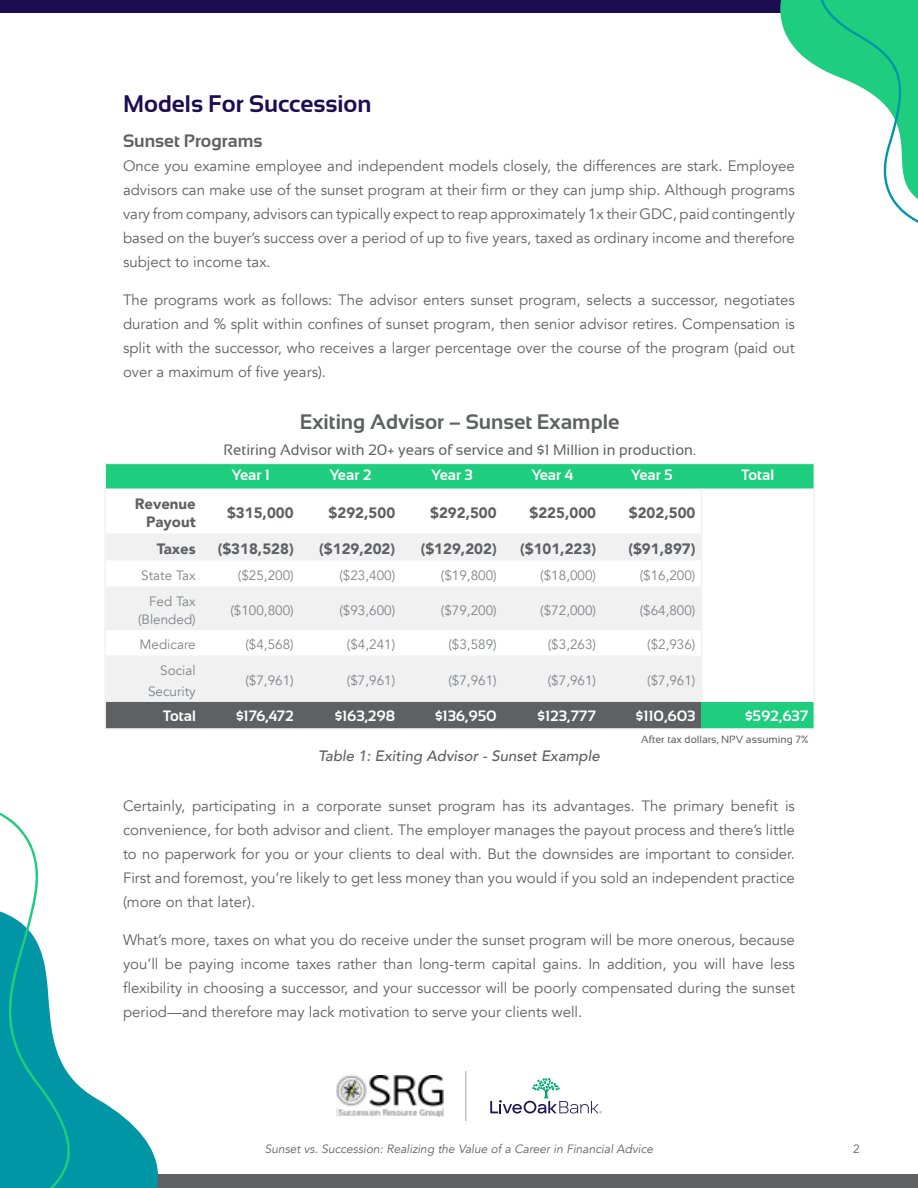
<style>
.page{position:relative;width:918px;height:1188px;background:#fff}
.page>*{position:absolute;margin:0;border:0;box-sizing:border-box;transform-origin:0 0}
.t1{font:700 24px "Sansation";color:#1c0d52}
.t2{font:700 21px "Sansation";color:#5f6062}
.t3{font:700 18px "Sansation";color:#5f6062}
.t4{font:15px/24px "Avenir";color:#5f6062;text-align:justify}
.t5{font:900 15px/18px "Avenir";color:#5f6062;text-align:right}
.t6{font:700 15px "Sansation";color:#fff}
.t7{font:15px "Sansation";color:#5f6062}
.t8{font:italic 500 15px "Avenir";color:#5f6062}
.t9{font:13.5px/18px "Avenir";color:#808285;text-align:right}
.t10{font:italic 12px "Avenir";color:#5f6062}
.t11{font:12px "Avenir";color:#5f6062}
.t12{font:10.5px "Sansation";color:#5f6062}
</style>
<div class="page">
<div style="left:0;top:1174px;width:918px;height:14px;background:#5f6062"></div>
<div style="left:0;top:0;width:918px;height:14px;background:#1c0d52"></div>
<svg style="left:490px;top:1078px;width:112px;height:36px"></svg>
<img style="left:337px;top:1076px;width:106px;height:41px">
<hr style="left:465px;top:1071px;width:1px;height:50px;background:#bcbec0">
<svg style="left:72px;top:1078px;width:86px;height:110px;fill:#0096a6"></svg>
<svg style="left:0;top:812px;width:72px;height:376px"></svg>
<svg style="left:780px;top:0;width:138px;height:223px"></svg>
<svg style="left:106px;top:534px;width:595px;height:168px;fill:#f1f1f2"></svg>
<div style="left:106px;top:702px;width:595px;height:26px;background:#5f6062"></div>
<div style="left:701px;top:702px;width:113px;height:27px;background:#1ecd7d"></div>
<hr style="left:104px;top:463px;width:98px;height:1px;background:#f1f1f2">
<hr style="left:104px;top:464px;width:2px;height:24px;background:#f1f1f2">
<svg style="left:105px;top:463px;width:710px;height:25px;background:#28ce82"></svg>
<hr style="left:104px;top:702px;width:2px;height:26px;background:#f1f1f2">
<svg style="left:814px;top:702px;width:1px;height:26px"></svg>
<hr style="left:104px;top:728px;width:98px;height:2px;background:#f1f1f2">
<hr style="left:202px;top:728px;width:98px;height:2px;background:#f1f1f2">
<hr style="left:300px;top:728px;width:101px;height:2px;background:#f1f1f2">
<hr style="left:401px;top:728px;width:102px;height:2px;background:#f1f1f2">
<hr style="left:503px;top:728px;width:99px;height:2px;background:#f1f1f2">
<hr style="left:602px;top:728px;width:99px;height:2px;background:#f1f1f2">
<hr style="left:701px;top:728px;width:114px;height:2px;background:#f1f1f2">
<hr style="left:104px;top:488px;width:2px;height:45px;background:#f1f1f2">
<hr style="left:104px;top:533px;width:2px;height:27px;background:#f1f1f2">
<hr style="left:104px;top:560px;width:2px;height:26px;background:#f1f1f2">
<hr style="left:104px;top:586px;width:2px;height:44px;background:#f1f1f2">
<hr style="left:104px;top:630px;width:2px;height:25px;background:#f1f1f2">
<hr style="left:104px;top:655px;width:2px;height:47px;background:#f1f1f2">
<hr style="left:814px;top:488px;width:1px;height:45px;background:#f1f1f2">
<svg style="left:814px;top:533px;width:1px;height:53px"></svg>
<hr style="left:814px;top:586px;width:1px;height:44px;background:#f1f1f2">
<svg style="left:814px;top:630px;width:1px;height:25px"></svg>
<hr style="left:814px;top:655px;width:1px;height:47px;background:#f1f1f2">
<hr style="left:701px;top:488px;width:1px;height:45px;background:#f1f1f2">
<svg style="left:701px;top:533px;width:1px;height:53px"></svg>
<hr style="left:701px;top:586px;width:1px;height:44px;background:#f1f1f2">
<svg style="left:701px;top:630px;width:1px;height:25px"></svg>
<hr style="left:701px;top:655px;width:1px;height:47px;background:#f1f1f2">
<h1 class="t1" style="left:123px;top:90px;width:250px">Models For Succession</h1>
<p class="t3" style="left:123px;top:131px;width:141px">Sunset Programs</p>
<p class="t4" style="left:123px;top:154px;width:674px">Once you examine employee and independent models closely, the differences are stark. Employee advisors can make use of the sunset program at their firm or they can jump ship. Although programs vary from company, advisors can typically expect to reap approximately 1x their GDC, paid contingently based on the buyer’s success over a period of up to five years, taxed as ordinary income and therefore subject to income tax.</p>
<p class="t4" style="left:123px;top:288px;width:674px">The programs work as follows: The advisor enters sunset program, selects a successor, negotiates duration and % split within confines of sunset program, then senior advisor retires. Compensation is split with the successor, who receives a larger percentage over the course of the program (paid out over a maximum of five years).</p>
<h2 class="t2" style="left:300px;top:410px;width:321px">Exiting Advisor – Sunset Example</h2>
<p class="t7" style="left:224px;top:442px;width:474px">Retiring Advisor with 20+ years of service and $1 Million in production.</p>
<p class="t6" style="left:232px;top:467px;width:40px">Year 1</p>
<p class="t6" style="left:330px;top:467px;width:43px">Year 2</p>
<p class="t6" style="left:431px;top:467px;width:43px">Year 3</p>
<p class="t6" style="left:531px;top:467px;width:44px">Year 4</p>
<p class="t6" style="left:631px;top:467px;width:43px">Year 5</p>
<p class="t6" style="left:742px;top:467px;width:34px">Total</p>
<p class="t5" style="left:135px;top:495px;width:63px">Revenue<br>Payout</p>
<p class="t5" style="left:227px;top:504px;width:68px">$315,000</p>
<p class="t5" style="left:329px;top:504px;width:68px">$292,500</p>
<p class="t5" style="left:430px;top:504px;width:68px">$292,500</p>
<p class="t5" style="left:530px;top:504px;width:68px">$225,000</p>
<p class="t5" style="left:629px;top:504px;width:68px">$202,500</p>
<p class="t5" style="left:157px;top:540px;width:41px">Taxes</p>
<p class="t5" style="left:218px;top:540px;width:78px">($318,528)</p>
<p class="t5" style="left:319px;top:540px;width:78px">($129,202)</p>
<p class="t5" style="left:421px;top:540px;width:78px">($129,202)</p>
<p class="t5" style="left:520px;top:540px;width:78px">($101,223)</p>
<p class="t5" style="left:628px;top:540px;width:69px">($91,897)</p>
<p class="t9" style="left:141px;top:567px;width:56px">State Tax</p>
<p class="t9" style="left:238px;top:567px;width:57px">($25,200)</p>
<p class="t9" style="left:339px;top:567px;width:57px">($23,400)</p>
<p class="t9" style="left:441px;top:567px;width:57px">($19,800)</p>
<p class="t9" style="left:540px;top:567px;width:57px">($18,000)</p>
<p class="t9" style="left:640px;top:567px;width:57px">($16,200)</p>
<p class="t9" style="left:138px;top:593px;width:59px">Fed Tax (Blended)</p>
<p class="t9" style="left:230px;top:602px;width:65px">($100,800)</p>
<p class="t9" style="left:339px;top:602px;width:57px">($93,600)</p>
<p class="t9" style="left:441px;top:602px;width:57px">($79,200)</p>
<p class="t9" style="left:540px;top:602px;width:57px">($72,000)</p>
<p class="t9" style="left:640px;top:602px;width:57px">($64,800)</p>
<p class="t9" style="left:140px;top:636px;width:58px">Medicare</p>
<p class="t9" style="left:245px;top:636px;width:50px">($4,568)</p>
<p class="t9" style="left:347px;top:636px;width:50px">($4,241)</p>
<p class="t9" style="left:448px;top:636px;width:50px">($3,589)</p>
<p class="t9" style="left:548px;top:636px;width:50px">($3,263)</p>
<p class="t9" style="left:647px;top:636px;width:50px">($2,936)</p>
<p class="t9" style="left:148px;top:660px;width:49px;line-height:21px">Social<br>Security</p>
<p class="t9" style="left:245px;top:672px;width:50px">($7,961)</p>
<p class="t9" style="left:347px;top:672px;width:50px">($7,961)</p>
<p class="t9" style="left:448px;top:672px;width:50px">($7,961)</p>
<p class="t9" style="left:548px;top:672px;width:50px">($7,961)</p>
<p class="t9" style="left:647px;top:672px;width:50px">($7,961)</p>
<p class="t6" style="left:163px;top:707px;width:34px">Total</p>
<p class="t6" style="left:236px;top:707px;width:59px">$176,472</p>
<p class="t6" style="left:335px;top:707px;width:62px">$163,298</p>
<p class="t6" style="left:435px;top:707px;width:63px">$136,950</p>
<p class="t6" style="left:538px;top:707px;width:60px">$123,777</p>
<p class="t6" style="left:636px;top:707px;width:61px">$110,603</p>
<p class="t6" style="left:745px;top:707px;width:65px">$592,637</p>
<p class="t12" style="left:641px;top:733px;width:169px">After tax dollars, NPV assuming 7%</p>
<p class="t8" style="left:318px;top:747px;width:283px">Table 1: Exiting Advisor - Sunset Example</p>
<p class="t4" style="left:123px;top:795px;width:674px">Certainly, participating in a corporate sunset program has its advantages. The primary benefit is convenience, for both advisor and client. The employer manages the payout process and there’s little to no paperwork for you or your clients to deal with. But the downsides are important to consider.<br>First and foremost, you’re likely to get less money than you would if you sold an independent practice (more on that later).</p>
<p class="t4" style="left:123px;top:928px;width:674px">What’s more, taxes on what you do receive under the sunset program will be more onerous, because you’ll be paying income taxes rather than long-term capital gains. In addition, you will have less flexibility in choosing a successor, and your successor will be poorly compensated during the sunset period—and therefore may lack motivation to serve your clients well.</p>
<p class="t10" style="left:265px;top:1142px;width:390px">Sunset vs. Succession: Realizing the Value of a Career in Financial Advice</p>
<p class="t11" style="left:853px;top:1142px;width:8px">2</p>
</div>
